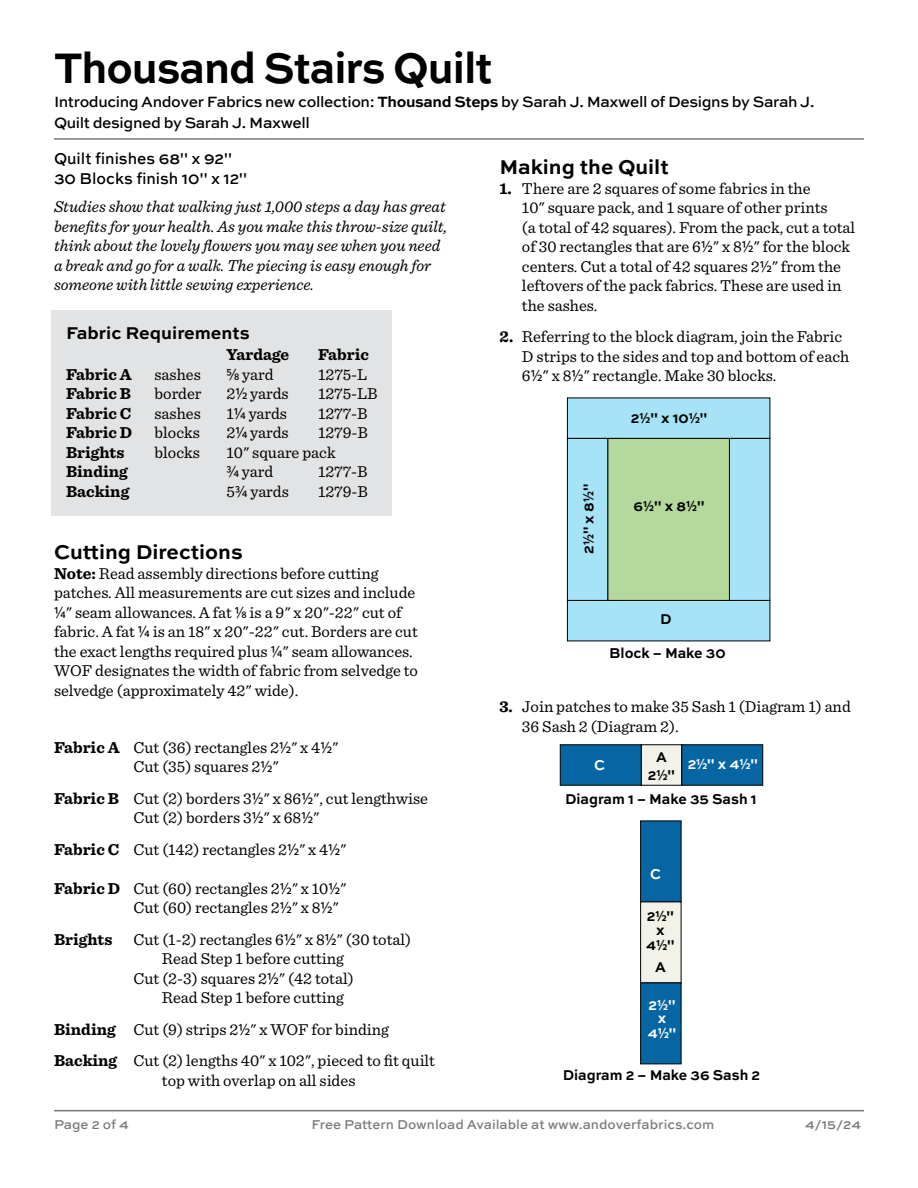
<style>
.page{position:relative;width:918px;height:1188px;background:#fff}
.page>*{position:absolute;margin:0;border:0;box-sizing:border-box;transform-origin:0 0}
.t1{font:700 45px "Sweet Sans Pro";letter-spacing:-.025em;color:#000;scale:.95 1}
.t2{font:700 21px "Sweet Sans Pro";color:#000}
.t3{font:700 18px "Sweet Sans Pro";color:#000}
.t4{font:16.5px/19.5px "Sentinel";color:#000}
.t5{font:italic 16.5px/19.5px "Sentinel";color:#000}
.t6{font:700 16.5px "Sentinel";color:#000}
.t7{font:500 16.5px/19.5px "Sweet Sans Pro";color:#000;scale:.95 1}
.t8{font:500 15.6px/21px "Sweet Sans Pro";letter-spacing:-.025em;color:#000}
.t9{font:700 15px "Sweet Sans Pro";color:#000;scale:.95 1}
.t10{font:700 15px "Utile";color:#000;scale:.95 1}
.t11{font:700 15px "Utile";color:#fff;scale:.95 1}
.t12{font:700 15px "Sweet Sans Pro";color:#fff;scale:.95 1}
.t13{font:500 13.5px "Sweet Sans Pro";color:#78797b}
.t14{font:500 13.5px "Sweet Sans Pro";color:#77787b}
.s1{font-weight:700}
.s2{font-family:"Utile";font-weight:500}
.s3{font-family:"Utile"}
.s4{font-family:"Sweet Sans Pro"}
</style>
<div class="page">
<hr style="left:54px;top:138px;width:810px;height:2px;background:#78797b">
<hr style="left:54px;top:1110px;width:810px;height:1px;background:#78797b">
<div style="left:51px;top:310px;width:341px;height:206px;background:#e2e3e4"></div>
<div style="left:640px;top:820px;width:42px;height:82px;background:#0566a3;border:1px solid #000"></div>
<div style="left:640px;top:901px;width:42px;height:82px;background:#f2f2e8;border:1px solid #000"></div>
<div style="left:640px;top:982px;width:42px;height:82px;background:#0566a3;border:1px solid #000"></div>
<div style="left:567px;top:397px;width:203px;height:42px;background:#a6e3f7"></div>
<div style="left:567px;top:600px;width:203px;height:41px;background:#a6e3f7"></div>
<div style="left:567px;top:438px;width:41px;height:163px;background:#a6e3f7;border:1px solid #000"></div>
<div style="left:729px;top:438px;width:41px;height:163px;background:#a6e3f7"></div>
<div style="left:607px;top:438px;width:123px;height:163px;background:#b5d99c;border:1px solid #000"></div>
<div style="left:641px;top:744px;width:41px;height:42px;background:#f2f2e8"></div>
<div style="left:681px;top:744px;width:82px;height:42px;background:#0566a3;border:1px solid #000"></div>
<div style="left:560px;top:744px;width:82px;height:42px;background:#0566a3;border:1px solid #000"></div>
<h1 class="t1" style="left:54px;top:33px;width:463px">Thousand Stairs Quilt</h1>
<p class="t8" style="left:54px;top:90px;width:762px">Introducing Andover Fabrics new collection: <span class="s1">Thousand Steps</span> by Sarah J. Maxwell of Designs by Sarah J.<br>Quilt designed by Sarah J. Maxwell</p>
<p class="t7" style="left:54px;top:148px;width:205px">Quilt finishes 68" x 92"<br>30 Blocks finish 10" x 12"</p>
<p class="t5" style="left:54px;top:196px;width:395px">Studies show that walking just 1,000 steps a day has great benefits for your health. As you make this throw-size quilt, think about the lovely flowers you may see when you need a break and go for a walk. The piecing is easy enough for someone with little sewing experience.</p>
<p class="t3" style="left:66px;top:319px;width:185px">Fabric Requirements</p>
<p class="t6" style="left:227px;top:342px;width:64px">Yardage</p>
<p class="t6" style="left:318px;top:342px;width:52px">Fabric</p>
<p class="t6" style="left:66px;top:361px;width:67px">Fabric A</p>
<p class="t4" style="left:155px;top:364px;width:48px">sashes</p>
<p class="t4" style="left:227px;top:364px;width:48px"><span class="s2">5/8</span> yard</p>
<p class="t4" style="left:318px;top:364px;width:51px">1275-L</p>
<p class="t6" style="left:66px;top:381px;width:66px">Fabric B</p>
<p class="t4" style="left:155px;top:383px;width:49px">border</p>
<p class="t4" style="left:227px;top:383px;width:64px">2<span class="s2">1/2</span> yards</p>
<p class="t4" style="left:318px;top:383px;width:61px">1275-LB</p>
<p class="t6" style="left:66px;top:400px;width:67px">Fabric C</p>
<p class="t4" style="left:155px;top:403px;width:48px">sashes</p>
<p class="t4" style="left:227px;top:403px;width:62px">1<span class="s2">1/4</span> yards</p>
<p class="t4" style="left:318px;top:403px;width:51px">1277-B</p>
<p class="t6" style="left:66px;top:420px;width:68px">Fabric D</p>
<p class="t4" style="left:155px;top:422px;width:47px">blocks</p>
<p class="t4" style="left:227px;top:422px;width:64px">2<span class="s2">1/4</span> yards</p>
<p class="t4" style="left:318px;top:422px;width:51px">1279-B</p>
<p class="t6" style="left:66px;top:439px;width:60px">Brights</p>
<p class="t4" style="left:155px;top:442px;width:47px">blocks</p>
<p class="t4" style="left:227px;top:442px;width:111px">10" square pack</p>
<p class="t6" style="left:66px;top:459px;width:63px">Binding</p>
<p class="t4" style="left:227px;top:461px;width:48px"><span class="s2">3/4</span> yard</p>
<p class="t4" style="left:318px;top:461px;width:51px">1277-B</p>
<p class="t6" style="left:66px;top:478px;width:65px">Backing</p>
<p class="t4" style="left:227px;top:481px;width:64px">5<span class="s2">3/4</span> yards</p>
<p class="t4" style="left:318px;top:481px;width:51px">1279-B</p>
<p class="t2" style="left:54px;top:536px;width:190px">Cutting Directions</p>
<p class="t4" style="left:54px;top:563px;width:366px"><span class="s1">Note:</span> Read assembly directions before cutting patches. All measurements are cut sizes and include <span class="s2">1/4</span>" seam allowances. A fat <span class="s2">1/8</span> is a 9" x 20"-22" cut of fabric. A fat <span class="s2">1/4</span> is an 18" x 20"-22" cut. Borders are cut the exact lengths required plus <span class="s2">1/4</span>" seam allowances.<br>WOF designates the width of fabric from selvedge to selvedge (approximately 42" wide).</p>
<p class="t4" style="left:133px;top:736px;width:206px;text-indent:-79px"><span class="s1">Fabric A</span> Cut (36) rectangles 2<span class="s2">1/2</span>" x 4<span class="s2">1/2</span>"<br>Cut (35) squares 2<span class="s2">1/2</span>"</p>
<p class="t4" style="left:133px;top:787px;width:296px;text-indent:-79px"><span class="s1">Fabric B</span> Cut (2) borders 3<span class="s2">1/2</span>" x 86<span class="s2">1/2</span>", cut lengthwise<br>Cut (2) borders 3<span class="s2">1/2</span>" x 68<span class="s2">1/2</span>"</p>
<p class="t4" style="left:54px;top:838px;width:294px"><span class="s1">Fabric C</span> Cut (142) rectangles 2<span class="s2">1/2</span>" x 4<span class="s2">1/2</span>"</p>
<p class="t4" style="left:133px;top:877px;width:214px;text-indent:-79px"><span class="s1">Fabric D</span> Cut (60) rectangles 2<span class="s2">1/2</span>" x 10<span class="s2">1/2</span>"<br>Cut (60) rectangles 2<span class="s2">1/2</span>" x 8<span class="s2">1/2</span>"</p>
<p class="t6" style="left:54px;top:926px;width:60px">Brights</p>
<p class="t4" style="left:133px;top:928px;width:279px">Cut (1-2) rectangles 6<span class="s2">1/2</span>" x 8<span class="s2">1/2</span>" (30 total)</p>
<p class="t4" style="left:162px;top:948px;width:183px">Read Step 1 before cutting</p>
<p class="t4" style="left:133px;top:967px;width:222px">Cut (2-3) squares 2<span class="s2">1/2</span>" (42 total)</p>
<p class="t4" style="left:162px;top:987px;width:183px">Read Step 1 before cutting</p>
<p class="t4" style="left:54px;top:1012px;width:383px;line-height:31.5px"><span class="s1">Binding</span> Cut (9) strips 2<span class="s2">1/2</span>" x WOF for binding<br><span class="s1">Backing</span> Cut (2) lengths 40" x 102", pieced to fit quilt</p>
<p class="t4" style="left:162px;top:1069px;width:195px">top with overlap on all sides</p>
<p class="t2" style="left:500px;top:151px;width:171px">Making the Quilt</p>
<p class="t4" style="left:522px;top:178px;width:335px;text-indent:-22px"><span class="s1">1.</span> There are 2 squares of some fabrics in the<br>10" square pack, and 1 square of other prints<br>(a total of 42 squares). From the pack, cut a total of 30 rectangles that are 6<span class="s2">1/2</span>" x 8<span class="s2">1/2</span>" for the block centers. Cut a total of 42 squares 2<span class="s2">1/2</span>" from the leftovers of the pack fabrics. These are used in the sashes.</p>
<p class="t4" style="left:522px;top:326px;width:329px;text-indent:-22px"><span class="s1">2.</span> Referring to the block diagram, join the Fabric<br>D strips to the sides and top and bottom of each<br>6<span class="s2">1/2</span>" x 8<span class="s2">1/2</span>" rectangle. Make 30 blocks.</p>
<p class="t9" style="left:631px;top:406px;width:82px">2<span class="s3">1/2</span>" x 10<span class="s3">1/2</span>"</p>
<p class="t10" style="left:576px;top:554px;width:75px;rotate:-90deg"><span class="s4">2</span>1/2<span class="s4">" x 8</span>1/2<span class="s4">"</span></p>
<p class="t10" style="left:634px;top:494px;width:76px"><span class="s4">6</span>1/2<span class="s4">" x 8</span>1/2<span class="s4">"</span></p>
<p class="t9" style="left:660px;top:607px;width:14px">D</p>
<p class="t9" style="left:609px;top:642px;width:124px">Block – Make 30</p>
<p class="t4" style="left:522px;top:696px;width:330px;text-indent:-22px"><span class="s1">3.</span> Join patches to make 35 Sash 1 (Diagram 1) and<br>36 Sash 2 (Diagram 2).</p>
<p class="t12" style="left:594px;top:753px;width:13px">C</p>
<p class="t9" style="left:656px;top:746px;width:13px">A</p>
<p class="t10" style="left:648px;top:763px;width:30px"><span class="s4">2</span>1/2<span class="s4">"</span></p>
<p class="t11" style="left:688px;top:752px;width:76px"><span class="s4">2</span>1/2<span class="s4">" x 4</span>1/2<span class="s4">"</span></p>
<p class="t9" style="left:565px;top:787px;width:203px">Diagram 1 – Make 35 Sash 1</p>
<p class="t12" style="left:650px;top:863px;width:13px">C</p>
<p class="t10" style="left:647px;top:904px;width:30px"><span class="s4">2</span>1/2<span class="s4">"</span></p>
<p class="t9" style="left:656px;top:918px;width:10px">x</p>
<p class="t10" style="left:646px;top:933px;width:31px"><span class="s4">4</span>1/2<span class="s4">"</span></p>
<p class="t9" style="left:655px;top:956px;width:13px">A</p>
<p class="t11" style="left:649px;top:993px;width:30px"><span class="s4">2</span>1/2<span class="s4">"</span></p>
<p class="t12" style="left:658px;top:1007px;width:10px">x</p>
<p class="t11" style="left:648px;top:1021px;width:31px"><span class="s4">4</span>1/2<span class="s4">"</span></p>
<p class="t9" style="left:563px;top:1063px;width:209px">Diagram 2 – Make 36 Sash 2</p>
<p class="t13" style="left:54px;top:1115px;width:76px">Page 2 of 4</p>
<p class="t13" style="left:312px;top:1115px;width:404px">Free Pattern Download Available at www.andoverfabrics.com</p>
<p class="t14" style="left:805px;top:1115px;width:57px">4/15/24</p>
</div>
